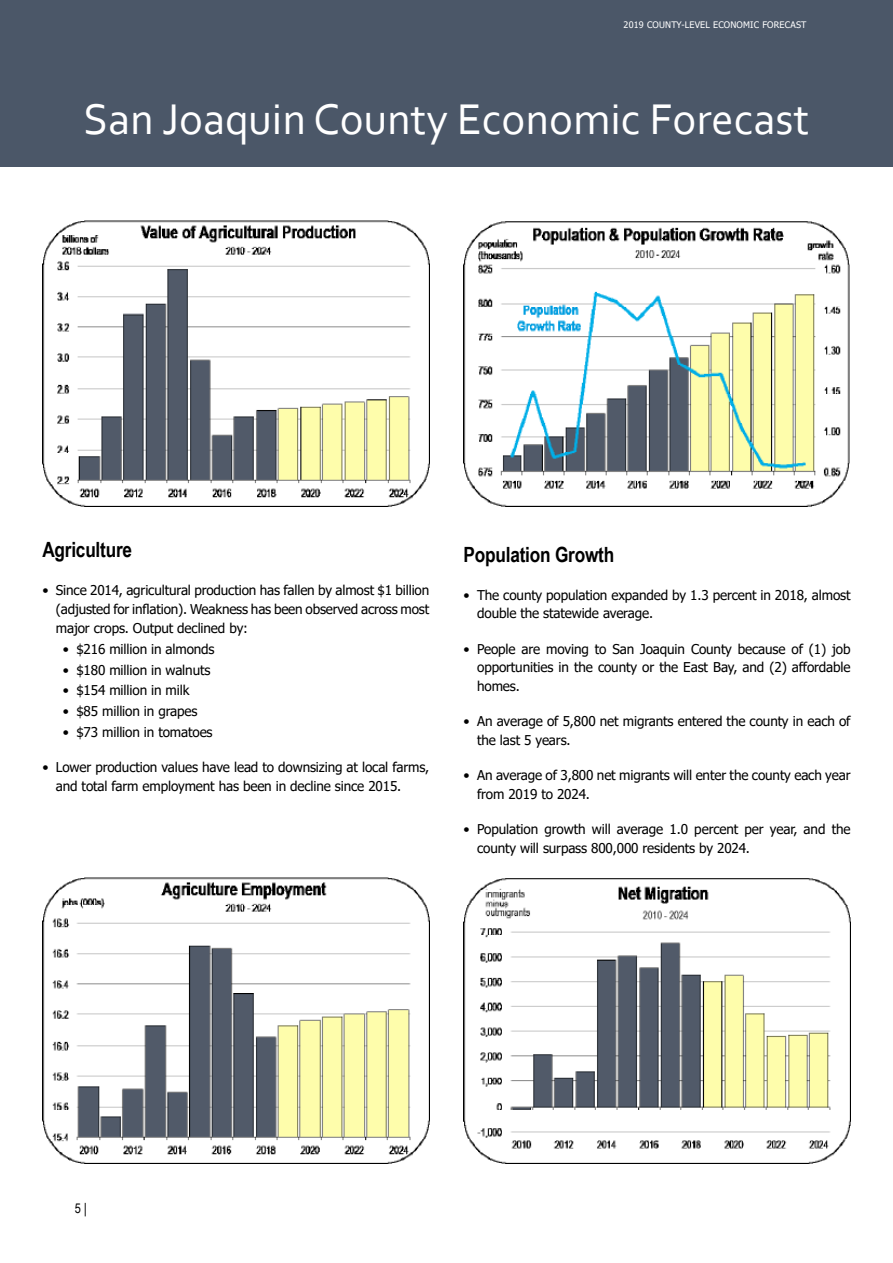
<style>
.page{position:relative;width:893px;height:1263px;background:#fff}
.page>*{position:absolute;margin:0;border:0;box-sizing:border-box;transform-origin:0 0}
.t1{font:45px "Corbel";color:#fff}
.Profile_Subhead_1{font:700 21px "Arial Narrow";letter-spacing:-.01em;color:#000}
.t2{font:13.5px/18.9px "Tahoma";letter-spacing:-.01em;color:#000}
.t3{font:13.5px "Arial Narrow";color:#000}
.t4{font:9px "Tahoma";letter-spacing:.02em;color:#fff}
.s1{font-family:"Myriad Pro"}
</style>
<div class="page">
<div style="left:0;top:0;width:893px;height:167px;background:#4b5768"></div>
<img style="left:42px;top:220px;width:388px;height:287px">
<img style="left:42px;top:877px;width:387px;height:287px">
<img style="left:463px;top:221px;width:387px;height:285px">
<img style="left:463px;top:878px;width:387px;height:286px">
<p class="t4" style="left:624px;top:19px;width:184px">2019 COUNTY-LEVEL ECONOMIC FORECAST</p>
<h1 class="t1" style="left:83px;top:91px;width:727px">San Joaquin County Economic Forecast</h1>
<p class="Profile_Subhead_1" style="left:42px;top:534px;width:91px">Agriculture</p>
<p class="t2" style="left:56px;top:582px;width:375px;text-align:justify;text-indent:-14px">• Since 2014, agricultural production has fallen by almost $1 billion (adjusted for inflation). Weakness has been observed across most major crops. Output declined by:</p>
<p class="t2" style="left:63px;top:640px;width:153px">• $216 million in almonds</p>
<p class="t2" style="left:63px;top:661px;width:149px">• $180 million in walnuts</p>
<p class="t2" style="left:63px;top:682px;width:128px">• $154 million in milk</p>
<p class="t2" style="left:63px;top:702px;width:136px">• $85 million in grapes</p>
<p class="t2" style="left:63px;top:723px;width:151px">• $73 million in tomatoes</p>
<p class="t2" style="left:56px;top:758px;width:375px;text-indent:-14px">• Lower production values have lead to downsizing at local farms, and total farm employment has been in decline since 2015.</p>
<p class="Profile_Subhead_1" style="left:464px;top:538px;width:152px">Population Growth</p>
<p class="t2" style="left:477px;top:586px;width:375px;text-indent:-14px">• The county population expanded by 1.3 percent in 2018, almost double the statewide average.</p>
<p class="t2" style="left:477px;top:640px;width:375px;text-align:justify;text-indent:-14px">• People are moving to San Joaquin County because of (1) job opportunities in the county or the East Bay, and (2) affordable homes.</p>
<p class="t2" style="left:477px;top:713px;width:375px;text-indent:-14px">• An average of 5,800 net migrants entered the county in each of the last 5 years.</p>
<p class="t2" style="left:477px;top:767px;width:375px;text-indent:-14px">• An average of 3,800 net migrants will enter the county each year from 2019 to 2024.</p>
<p class="t2" style="left:477px;top:821px;width:375px;text-indent:-14px">• Population growth will average 1.0 percent per year, and the county will surpass 800,000 residents by 2024.</p>
<p class="t3" style="left:75px;top:1198px;width:14px">5 <span class="s1">|</span></p>
</div>
